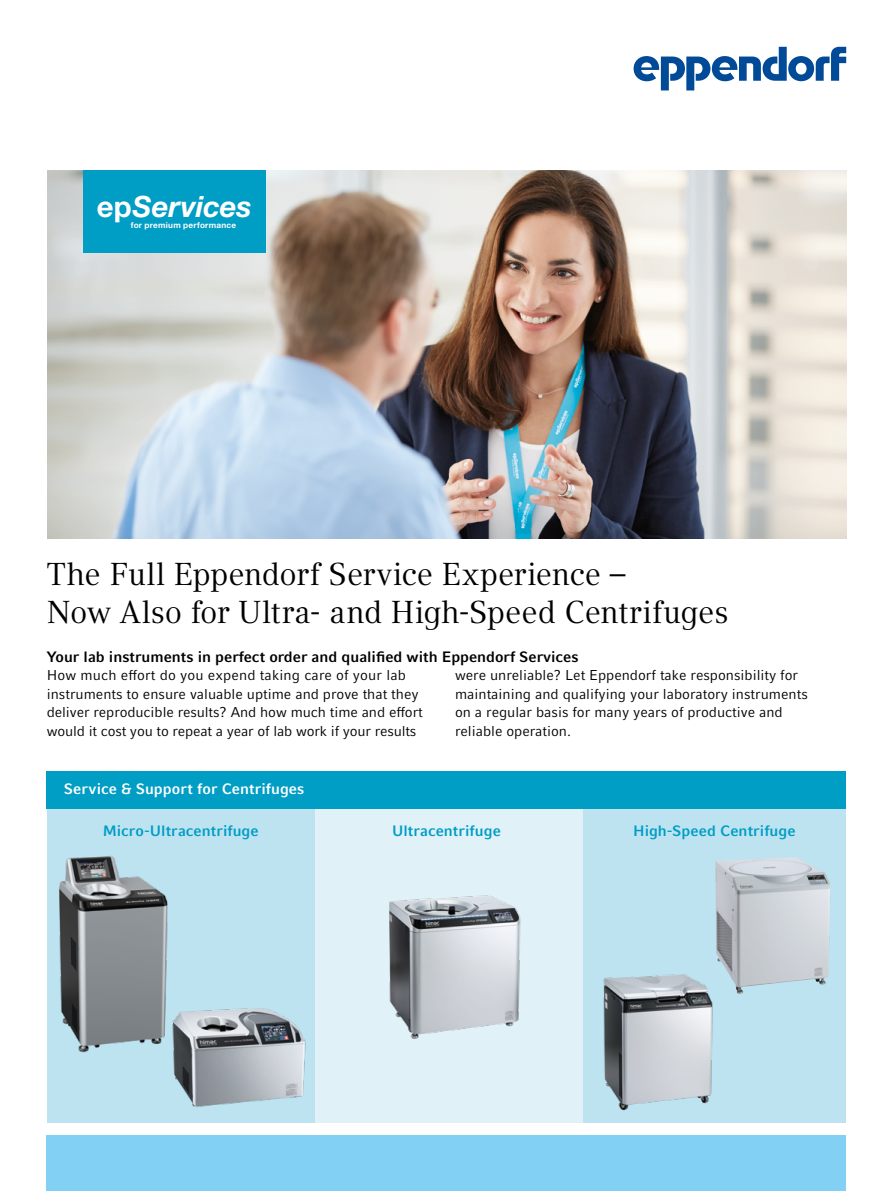
<style>
.page{position:relative;width:893px;height:1191px;background:#fff}
.page>*{position:absolute;margin:0;border:0;box-sizing:border-box;transform-origin:0 0}
.Cover_01_Headline_1{font:31.5px/37.8px "Compatil Textfor Eppendorf";letter-spacing:-.01em;color:#000}
.t1{font:italic 700 29.25px "EP Helvetica";color:#fff}
._03_Body_Copy_no_pi{font:700 15px "Compatil Factfor Eppendorf";color:#000}
._03_Subtitle_9_5pt{font:700 15px "Compatil Factfor Eppendorf";letter-spacing:.005em;color:#009dc5}
._03_Subtitle_9_5pt-2{font:700 15px "Compatil Factfor Eppendorf";letter-spacing:.005em;color:#fff}
._03_Body_Copy_no_pi-2{font:14.25px/18.8px "Compatil Factfor Eppendorf";color:#000}
.t2{font:700 8.25px "EP Helvetica";letter-spacing:.03em;color:#fff}
.s1{font-style:normal}
</style>
<div class="page">
<div style="left:583px;top:784px;width:263px;height:339px;background:#bde3f0"></div>
<img style="left:48px;top:170px;width:798px;height:368px">
<div style="left:47px;top:776px;width:268px;height:347px;background:#bde3f0"></div>
<div style="left:315px;top:776px;width:268px;height:347px;background:#e0f1f8"></div>
<div style="left:83px;top:170px;width:183px;height:83px;background:#009dc5"></div>
<img style="left:389px;top:895px;width:132px;height:144px">
<svg style="left:634px;top:47px;width:212px;height:43px"></svg>
<div style="left:47px;top:1135px;width:799px;height:56px;background:#83d0f5"></div>
<img style="left:173px;top:1008px;width:133px;height:99px">
<img style="left:59px;top:856px;width:154px;height:199px">
<img style="left:715px;top:857px;width:115px;height:137px">
<img style="left:603px;top:964px;width:124px;height:147px">
<div style="left:47px;top:771px;width:799px;height:37px;background:#009dc5"></div>
<p class="t1" style="left:97px;top:189px;width:156px"><span class="s1">ep</span>Services</p>
<p class="t2" style="left:131px;top:220px;width:107px">for premium performance</p>
<p class="Cover_01_Headline_1" style="left:47px;top:555px;width:683px">The Full Eppendorf Service Experience –<br>Now Also for Ultra- and High-Speed Centrifuges</p>
<p class="_03_Body_Copy_no_pi" style="left:47px;top:648px;width:533px">Your lab instruments in perfect order and qualified with Eppendorf Services</p>
<p class="_03_Body_Copy_no_pi-2" style="left:47px;top:665px;width:378px">How much effort do you expend taking care of your lab instruments to ensure valuable uptime and prove that they deliver reproducible results? And how much time and effort would it cost you to repeat a year of lab work if your results</p>
<p class="_03_Body_Copy_no_pi-2" style="left:455px;top:665px;width:354px">were unreliable? Let Eppendorf take responsibility for maintaining and qualifying your laboratory instruments on a regular basis for many years of productive and reliable operation.</p>
<p class="_03_Subtitle_9_5pt-2" style="left:64px;top:780px;width:242px">Service &amp; Support for Centrifuges</p>
<p class="_03_Subtitle_9_5pt" style="left:103px;top:822px;width:157px">Micro-Ultracentrifuge</p>
<p class="_03_Subtitle_9_5pt" style="left:392px;top:822px;width:110px">Ultracentrifuge</p>
<p class="_03_Subtitle_9_5pt" style="left:633px;top:822px;width:164px">High-Speed Centrifuge</p>
</div>
